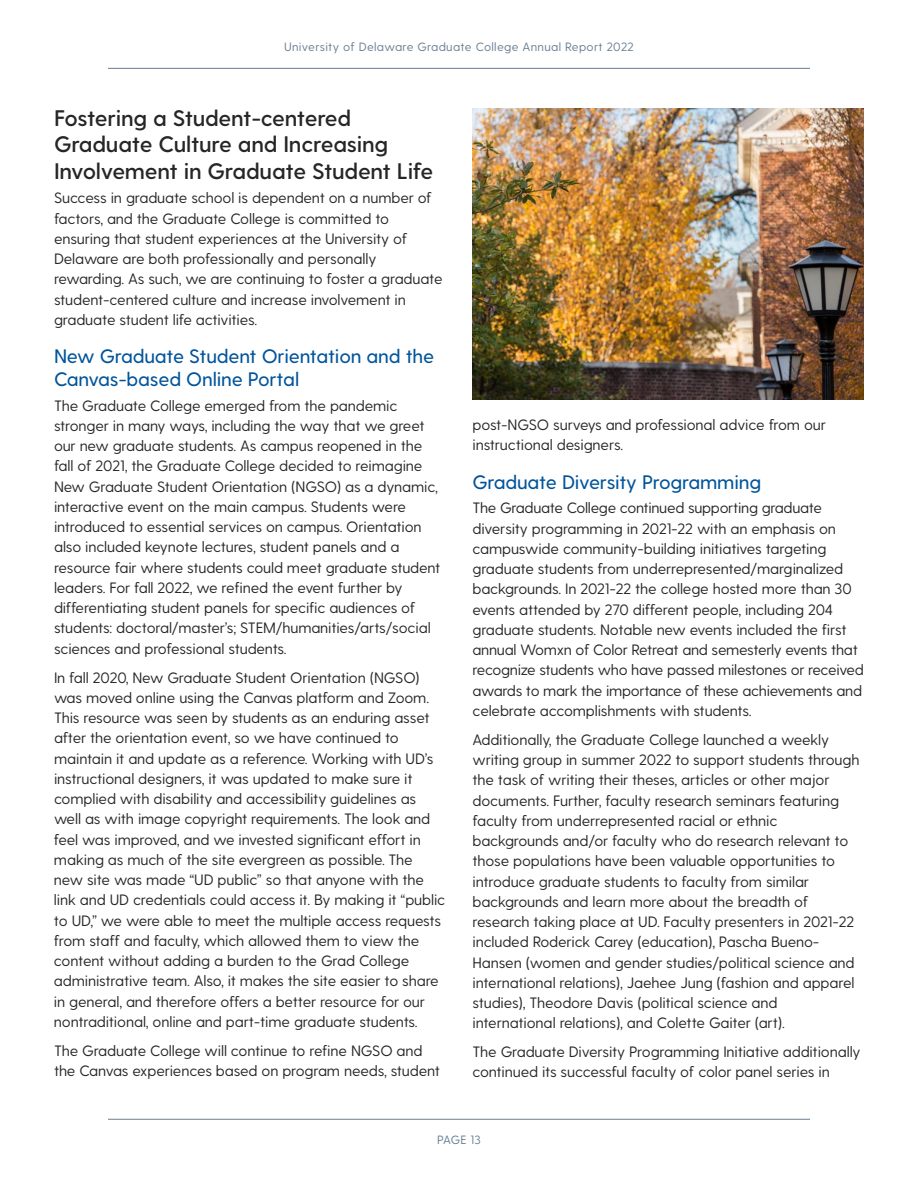
<style>
.page{position:relative;width:918px;height:1188px;background:#fff}
.page>*{position:absolute;margin:0;border:0;box-sizing:border-box;transform-origin:0 0}
.t1{font:600 22.5px/26.2px "Greycliff CF";letter-spacing:-.01em;color:#272526}
.t2{font:500 19.5px/22.5px "Greycliff CF";letter-spacing:-.01em;color:#00549b}
.t3{font:15px/20.2px "Greycliff CF";letter-spacing:-.01em;color:#272526}
.t4{font:12px "Greycliff CF";letter-spacing:.025em;color:#667d93}
</style>
<div class="page">
<hr style="left:108px;top:68px;width:702px;height:1px;background:#667d93">
<hr style="left:108px;top:1119px;width:702px;height:1px;background:#667d93">
<img style="left:472px;top:108px;width:392px;height:292px">
<p class="t4" style="left:284px;top:42px;width:351px">University of Delaware Graduate College Annual Report 2022</p>
<p class="t1" style="left:54px;top:107px;width:381px">Fostering a Student-centered<br>Graduate Culture and Increasing<br>Involvement in Graduate Student Life</p>
<p class="t3" style="left:54px;top:189px;width:390px">Success in graduate school is dependent on a number of factors, and the Graduate College is committed to ensuring that student experiences at the University of Delaware are both professionally and personally rewarding. As such, we are continuing to foster a graduate student-centered culture and increase involvement in graduate student life activities.</p>
<p class="t2" style="left:54px;top:347px;width:382px">New Graduate Student Orientation and the<br>Canvas-based Online Portal</p>
<p class="t3" style="left:54px;top:397px;width:388px">The Graduate College emerged from the pandemic stronger in many ways, including the way that we greet our new graduate students. As campus reopened in the fall of 2021, the Graduate College decided to reimagine New Graduate Student Orientation (NGSO) as a dynamic, interactive event on the main campus. Students were introduced to essential services on campus. Orientation also included keynote lectures, student panels and a resource fair where students could meet graduate student leaders. For fall 2022, we refined the event further by differentiating student panels for specific audiences of students: doctoral/master’s; STEM/humanities/arts/social sciences and professional students.</p>
<p class="t3" style="left:54px;top:668px;width:393px">In fall 2020, New Graduate Student Orientation (NGSO) was moved online using the Canvas platform and Zoom.<br>This resource was seen by students as an enduring asset after the orientation event, so we have continued to maintain it and update as a reference. Working with UD’s instructional designers, it was updated to make sure it complied with disability and accessibility guidelines as well as with image copyright requirements. The look and feel was improved, and we invested significant effort in making as much of the site evergreen as possible. The new site was made “UD public” so that anyone with the link and UD credentials could access it. By making it “public to UD,” we were able to meet the multiple access requests from staff and faculty, which allowed them to view the content without adding a burden to the Grad College administrative team. Also, it makes the site easier to share in general, and therefore offers a better resource for our nontraditional, online and part-time graduate students.</p>
<p class="t3" style="left:54px;top:1042px;width:388px">The Graduate College will continue to refine NGSO and the Canvas experiences based on program needs, student</p>
<p class="t3" style="left:472px;top:416px;width:355px">post-NGSO surveys and professional advice from our instructional designers.</p>
<p class="t2" style="left:472px;top:472px;width:290px">Graduate Diversity Programming</p>
<p class="t3" style="left:472px;top:499px;width:393px">The Graduate College continued supporting graduate diversity programming in 2021-22 with an emphasis on campuswide community-building initiatives targeting graduate students from underrepresented/marginalized backgrounds. In 2021-22 the college hosted more than 30 events attended by 270 different people, including 204 graduate students. Notable new events included the first annual Womxn of Color Retreat and semesterly events that recognize students who have passed milestones or received awards to mark the importance of these achievements and celebrate accomplishments with students.</p>
<p class="t3" style="left:472px;top:731px;width:389px">Additionally, the Graduate College launched a weekly writing group in summer 2022 to support students through the task of writing their theses, articles or other major documents. Further, faculty research seminars featuring faculty from underrepresented racial or ethnic backgrounds and/or faculty who do research relevant to those populations have been valuable opportunities to introduce graduate students to faculty from similar backgrounds and learn more about the breadth of research taking place at UD. Faculty presenters in 2021-22 included Roderick Carey (education), Pascha Bueno-Hansen (women and gender studies/political science and international relations), Jaehee Jung (fashion and apparel studies), Theodore Davis (political science and international relations), and Colette Gaiter (art).</p>
<p class="t3" style="left:472px;top:1043px;width:390px">The Graduate Diversity Programming Initiative additionally continued its successful faculty of color panel series in</p>
<p class="t4" style="left:437px;top:1135px;width:45px">PAGE 13</p>
</div>
